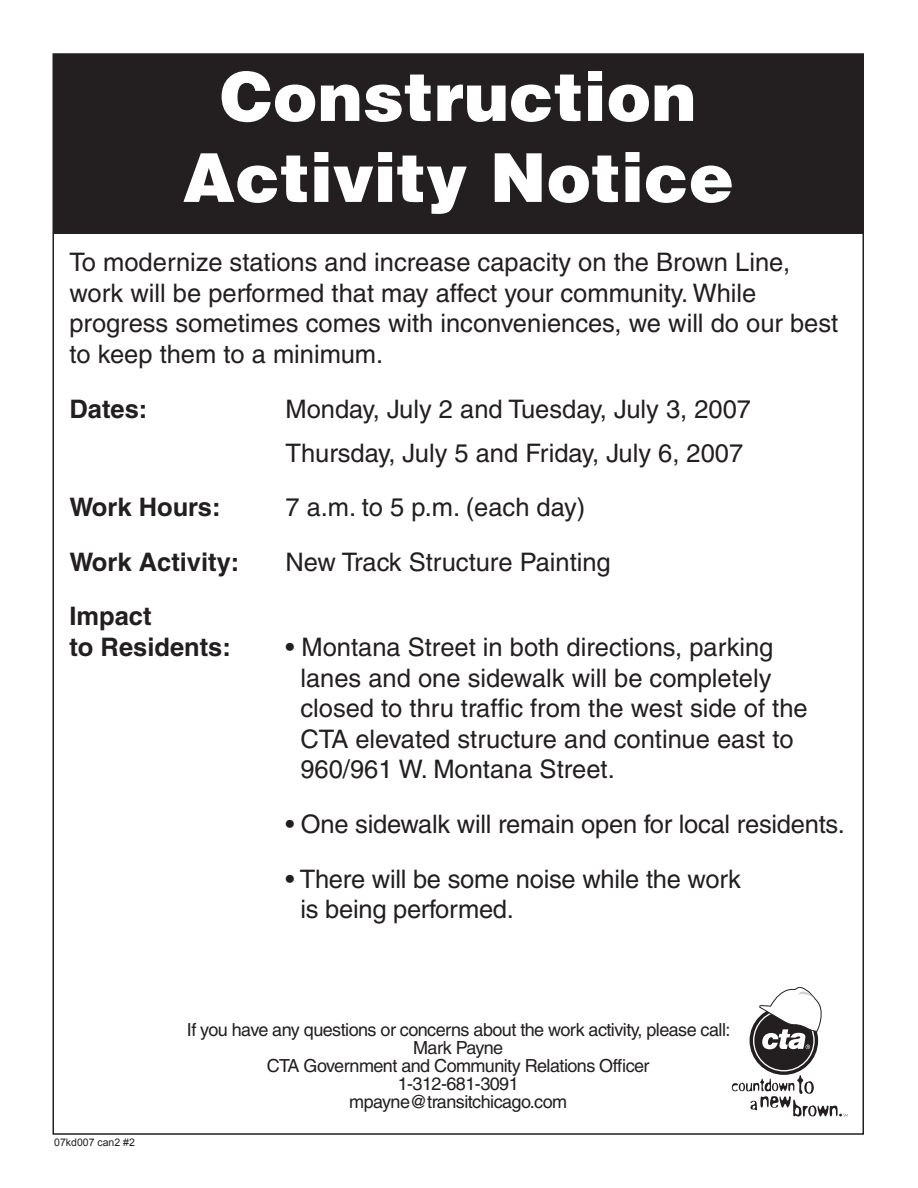
<style>
.page{position:relative;width:918px;height:1188px;background:#fff}
.page>*{position:absolute;margin:0;border:0;box-sizing:border-box;transform-origin:0 0}
.t1{font:900 67.5px/81px "Helvetica";color:#fff;text-align:center}
.t2{font:25.5px/30.6px "Helvetica";color:#231f20}
.t3{font:700 25.5px/30.6px "Helvetica";color:#231f20}
.t4{font:18px/18px "Helvetica";letter-spacing:-.03em;color:#231f20;text-align:center}
.t5{font:10.5px "Arial";color:#231f20}
</style>
<div class="page">
<div style="left:53px;top:54px;width:810px;height:180px;background:#231f20"></div>
<svg style="left:732px;top:1075px;width:116px;height:41px"></svg>
<div style="left:750px;top:1006px;width:68px;height:69px;border:3px solid #231f20;border-radius:50%"></div>
<div style="left:754px;top:1011px;width:59px;height:59px;background:#231f20;border-radius:50%"></div>
<svg style="left:759px;top:987px;width:63px;height:62px"></svg>
<h1 class="t1" style="left:183px;top:54px;width:553px">Construction<br>Activity Notice</h1>
<p class="t2" style="left:69px;top:247px;width:770px">To modernize stations and increase capacity on the Brown Line, work will be performed that may affect your community. While progress sometimes comes with inconveniences, we will do our best to keep them to a minimum.</p>
<p class="t3" style="left:69px;top:393px;width:79px">Dates:</p>
<p class="t2" style="left:285px;top:387px;width:467px;line-height:44.1px">Monday, July 2 and Tuesday, July 3, 2007<br>Thursday, July 5 and Friday, July 6, 2007</p>
<p class="t3" style="left:69px;top:492px;width:153px">Work Hours:</p>
<p class="t2" style="left:285px;top:492px;width:302px">7 a.m. to 5 p.m. (each day)</p>
<p class="t3" style="left:69px;top:546px;width:171px">Work Activity:</p>
<p class="t2" style="left:285px;top:547px;width:327px">New Track Structure Painting</p>
<p class="t3" style="left:69px;top:601px;width:163px">Impact<br>to Residents:</p>
<p class="t2" style="left:300px;top:632px;width:509px;text-indent:-15px">• Montana Street in both directions, parking lanes and one sidewalk will be completely closed to thru traffic from the west side of the CTA elevated structure and continue east to 960/961 W. Montana Street.</p>
<p class="t2" style="left:285px;top:809px;width:561px">• One sidewalk will remain open for local residents.</p>
<p class="t2" style="left:300px;top:863px;width:442px;text-indent:-15px">• There will be some noise while the work is being performed.</p>
<p class="t5" style="left:54px;top:1135px;width:82px">07kd007 can2 #2</p>
<p class="t4" style="left:187px;top:1021px;width:545px">If you have any questions or concerns about the work activity, please call:<br>Mark Payne<br>CTA Government and Community Relations Officer<br>1-312-681-3091<br>mpayne@transitchicago.com</p>
</div>
